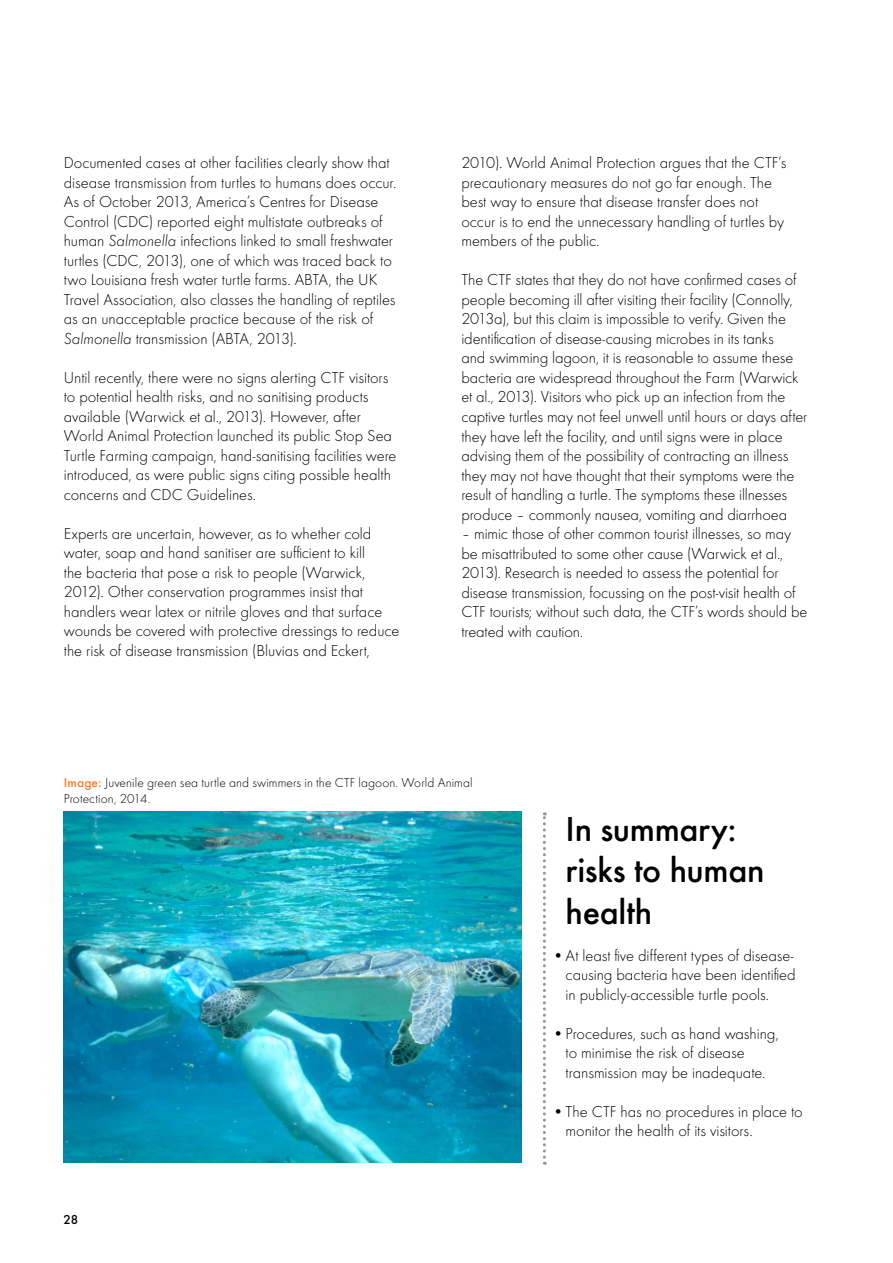
<style>
.page{position:relative;width:893px;height:1263px;background:#fff}
.page>*{position:absolute;margin:0;border:0;box-sizing:border-box;transform-origin:0 0}
.t1{font:500 36px/41.7px "Futura Round";letter-spacing:-.01em;color:#000}
.t2{font:300 16.5px/19.5px "Futura Round";letter-spacing:-.005em;color:#000}
.t3{font:300 13.5px/16.8px "Futura Round";letter-spacing:.005em;color:#000}
.t4{font:500 13.5px "Futura Round";color:#000}
.s1{font-style:italic}
.s2{font-weight:500;color:#f57e29}
</style>
<div class="page">
<img style="left:64px;top:812px;width:458px;height:351px">
<svg style="left:543px;top:812px;width:3px;height:353px"></svg>
<p class="t2" style="left:64px;top:153px;width:334px">Documented cases at other facilities clearly show that disease transmission from turtles to humans does occur.<br>As of October 2013, America’s Centres for Disease Control (CDC) reported eight multistate outbreaks of human <span class="s1">Salmonella</span> infections linked to small freshwater turtles (CDC, 2013), one of which was traced back to two Louisiana fresh water turtle farms. ABTA, the UK Travel Association, also classes the handling of reptiles as an unacceptable practice because of the risk of <span class="s1">Salmonella</span> transmission (ABTA, 2013).</p>
<p class="t2" style="left:64px;top:367px;width:334px">Until recently, there were no signs alerting CTF visitors to potential health risks, and no sanitising products available (Warwick et al., 2013). However, after World Animal Protection launched its public Stop Sea Turtle Farming campaign, hand-sanitising facilities were introduced, as were public signs citing possible health concerns and CDC Guidelines.</p>
<p class="t2" style="left:64px;top:523px;width:337px">Experts are uncertain, however, as to whether cold water, soap and hand sanitiser are sufficient to kill<br>the bacteria that pose a risk to people (Warwick, 2012). Other conservation programmes insist that handlers wear latex or nitrile gloves and that surface wounds be covered with protective dressings to reduce the risk of disease transmission (Bluvias and Eckert,</p>
<p class="t2" style="left:461px;top:153px;width:327px">2010). World Animal Protection argues that the CTF’s precautionary measures do not go far enough. The best way to ensure that disease transfer does not occur is to end the unnecessary handling of turtles by members of the public.</p>
<p class="t2" style="left:461px;top:270px;width:348px">The CTF states that they do not have confirmed cases of people becoming ill after visiting their facility (Connolly, 2013a), but this claim is impossible to verify. Given the identification of disease-causing microbes in its tanks<br>and swimming lagoon, it is reasonable to assume these bacteria are widespread throughout the Farm (Warwick et al., 2013). Visitors who pick up an infection from the captive turtles may not feel unwell until hours or days after they have left the facility, and until signs were in place advising them of the possibility of contracting an illness they may not have thought that their symptoms were the result of handling a turtle. The symptoms these illnesses produce – commonly nausea, vomiting and diarrhoea</p>
<p class="t2" style="left:461px;top:523px;width:348px">– mimic those of other common tourist illnesses, so may be misattributed to some other cause (Warwick et al., 2013). Research is needed to assess the potential for disease transmission, focussing on the post-visit health of CTF tourists; without such data, the CTF’s words should be treated with caution.</p>
<p class="t3" style="left:64px;top:773px;width:410px"><span class="s2">Image:</span> Juvenile green sea turtle and swimmers in the CTF lagoon. World Animal<br>Protection, 2014.</p>
<p class="t4" style="left:64px;top:1209px;width:16px">28</p>
<h1 class="t1" style="left:566px;top:805px;width:200px">In summary: risks to human health</h1>
<p class="t2" style="left:566px;top:945px;width:232px;text-align:justify;text-indent:-13px">• At least five different types of disease&shy;causing bacteria have been identified in publicly-accessible turtle pools.</p>
<p class="t2" style="left:566px;top:1023px;width:215px;text-indent:-13px">• Procedures, such as hand washing, to minimise the risk of disease transmission may be inadequate.</p>
<p class="t2" style="left:566px;top:1101px;width:239px;text-indent:-13px">• The CTF has no procedures in place to monitor the health of its visitors.</p>
</div>
